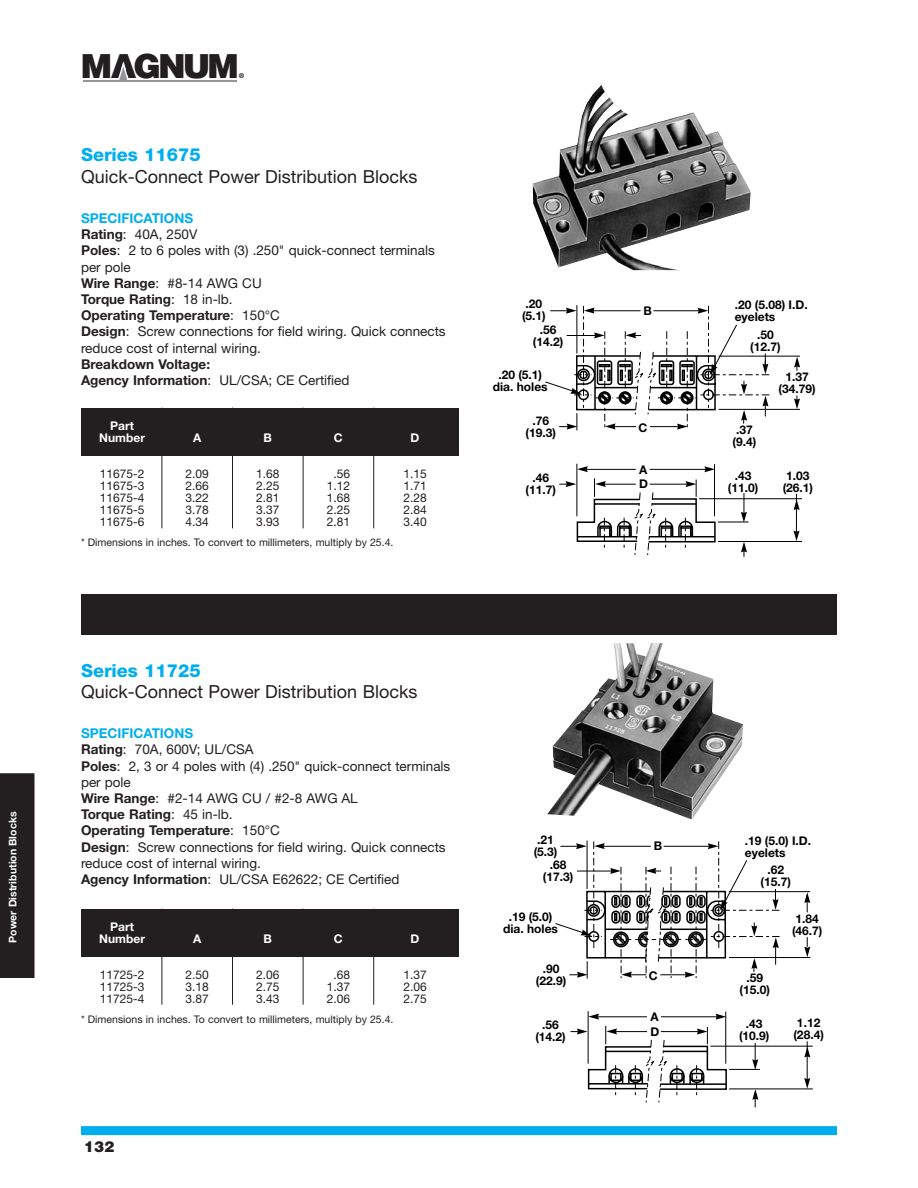
<style>
.page{position:relative;width:918px;height:1188px;background:#fff}
.page>*{position:absolute;margin:0;border:0;box-sizing:border-box;transform-origin:0 0}
.t1{font:900 33.15px "Helvetica";letter-spacing:-.09em;color:#231f20}
.t2{font:18px "Helvetica Neue";color:#231f20}
.t3{font:800 18px "Helvetica Neue";color:#00aeef}
.t4{font:900 15px "Helvetica";color:#231f20}
.t5{font:13.5px/16.2px "Helvetica Neue";color:#231f20}
.t6{font:700 13.5px/16.2px "Helvetica Neue";color:#231f20}
.t7{font:700 12px/12px "Helvetica Neue";color:#000;text-align:center}
.t8{font:12px/12px "Helvetica Neue";color:#231f20;text-align:justify}
.t9{font:700 12px/12px "Helvetica Neue";color:#fff;text-align:center}
.t10{font:10.5px "Helvetica Neue";color:#231f20}
.t11{font:700 10.5px "Helvetica Neue";color:#fff}
.t12{font:700 6.6px "Helvetica";color:#231f20}
.s1{font-weight:700;color:#00aeef}
.s2{font-weight:700}
.s3{font-weight:400}
</style>
<div class="page">
<div style="left:81px;top:1126px;width:756px;height:9px;background:#00aeef"></div>
<svg style="left:119px;top:67px;width:9px;height:13px"></svg>
<hr style="left:83px;top:80px;width:154px;height:2px;background:#939598">
<div style="left:0;top:773px;width:35px;height:205px;background:#231f20"></div>
<div style="left:81px;top:408px;width:378px;height:48px;background:#231f20"></div>
<hr style="left:162px;top:408px;width:1px;height:120px;background:#231f20">
<hr style="left:232px;top:408px;width:1px;height:120px;background:#231f20">
<hr style="left:303px;top:408px;width:1px;height:120px;background:#231f20">
<hr style="left:373px;top:408px;width:1px;height:120px;background:#231f20">
<div style="left:81px;top:594px;width:756px;height:41px;background:#231f20"></div>
<div style="left:81px;top:909px;width:378px;height:48px;background:#231f20"></div>
<hr style="left:162px;top:909px;width:1px;height:96px;background:#231f20">
<hr style="left:232px;top:909px;width:1px;height:96px;background:#231f20">
<hr style="left:303px;top:909px;width:1px;height:96px;background:#231f20">
<hr style="left:373px;top:909px;width:1px;height:96px;background:#231f20">
<img style="left:533px;top:85px;width:218px;height:185px">
<hr style="left:577px;top:305px;width:1px;height:49px;background:#000">
<hr style="left:719px;top:356px;width:81px;height:1px;background:#000">
<hr style="left:719px;top:409px;width:81px;height:1px;background:#000">
<hr style="left:699px;top:498px;width:103px;height:1px;background:#000">
<hr style="left:718px;top:541px;width:84px;height:1px;background:#000">
<svg style="left:794px;top:357px;width:6px;height:14px"></svg>
<svg style="left:794px;top:396px;width:6px;height:13px"></svg>
<svg style="left:794px;top:499px;width:6px;height:11px"></svg>
<svg style="left:794px;top:531px;width:6px;height:10px"></svg>
<hr style="left:796px;top:494px;width:1px;height:43px;background:#000">
<svg style="left:545px;top:306px;width:224px;height:251px"></svg>
<hr style="left:653px;top:310px;width:51px;height:1px;background:#000">
<hr style="left:714px;top:464px;width:1px;height:52px;background:#000">
<img style="left:547px;top:643px;width:196px;height:177px">
<hr style="left:729px;top:891px;width:81px;height:1px;background:#000">
<hr style="left:729px;top:957px;width:81px;height:1px;background:#000">
<hr style="left:710px;top:1046px;width:103px;height:1px;background:#000">
<hr style="left:729px;top:1089px;width:84px;height:1px;background:#000">
<svg style="left:804px;top:892px;width:6px;height:20px"></svg>
<svg style="left:804px;top:937px;width:6px;height:20px"></svg>
<svg style="left:804px;top:1047px;width:6px;height:10px"></svg>
<svg style="left:804px;top:1078px;width:6px;height:11px"></svg>
<hr style="left:807px;top:1041px;width:1px;height:44px;background:#000">
<svg style="left:555px;top:841px;width:225px;height:266px"></svg>
<p class="t11" style="left:9px;top:943px;width:132px;rotate:-90deg">Power Distribution Blocks</p>
<h1 class="t1" style="left:81px;top:54px;width:159px">MAGNUM</h1>
<p class="t12" style="left:239px;top:74px;width:6px">®</p>
<h2 class="t3" style="left:81px;top:148px;width:121px">Series 11675</h2>
<h2 class="t2" style="left:81px;top:170px;width:338px">Quick-Connect Power Distribution Blocks</h2>
<p class="t5" style="left:81px;top:211px;width:366px"><span class="s1">SPECIFICATIONS<br></span><span class="s2">Rating</span>: 40A, 250V<br><span class="s2">Poles</span>: 2 to 6 poles with (3) .250" quick-connect terminals per pole<br><span class="s2">Wire Range</span>: #8-14 AWG CU<br><span class="s2">Torque Rating</span>: 18 in-lb.<br><span class="s2">Operating Temperature</span>: 150°C<br><span class="s2">Design</span>: Screw connections for field wiring. Quick connects reduce cost of internal wiring.</p>
<p class="t6" style="left:81px;top:357px;width:270px">Breakdown Voltage:<br>Agency Information<span class="s3">: UL/CSA; CE Certified</span></p>
<p class="t9" style="left:99px;top:420px;width:47px">Part<br>Number</p>
<p class="t8" style="left:100px;top:469px;width:46px">11675-2<br>11675-3<br>11675-4<br>11675-5<br>11675-6</p>
<p class="t9" style="left:193px;top:432px;width:10px">A</p>
<p class="t8" style="left:186px;top:469px;width:25px">2.09<br>2.66<br>3.22<br>3.78<br>4.34</p>
<p class="t9" style="left:264px;top:432px;width:10px">B</p>
<p class="t8" style="left:256px;top:469px;width:25px">1.68<br>2.25<br>2.81<br>3.37<br>3.93</p>
<p class="t9" style="left:334px;top:432px;width:10px">C</p>
<p class="t8" style="left:327px;top:469px;width:25px;text-align:center">.56<br>1.12<br>1.68<br>2.25<br>2.81</p>
<p class="t10" style="left:81px;top:539px;width:314px">* Dimensions in inches. To convert to millimeters, multiply by 25.4.</p>
<p class="t9" style="left:411px;top:432px;width:10px">D</p>
<p class="t8" style="left:403px;top:469px;width:25px">1.15<br>1.71<br>2.28<br>2.84<br>3.40</p>
<p class="t7" style="left:522px;top:299px;width:25px;text-align:left">.20 (5.1)</p>
<p class="t7" style="left:533px;top:324px;width:32px">.56 (14.2)</p>
<p class="t7" style="left:493px;top:370px;width:56px">.20 (5.1) dia. holes</p>
<p class="t7" style="left:526px;top:416px;width:32px">.76 (19.3)</p>
<p class="t7" style="left:526px;top:473px;width:32px">.46 (11.7)</p>
<h2 class="t3" style="left:81px;top:664px;width:121px">Series 11725</h2>
<h2 class="t2" style="left:81px;top:685px;width:338px">Quick-Connect Power Distribution Blocks</h2>
<p class="t5" style="left:81px;top:727px;width:371px"><span class="s1">SPECIFICATIONS<br></span><span class="s2">Rating</span>: 70A, 600V; UL/CSA<br><span class="s2">Poles</span>: 2, 3 or 4 poles with (4) .250" quick-connect terminals per pole<br><span class="s2">Wire Range</span>: #2-14 AWG CU / #2-8 AWG AL<br><span class="s2">Torque Rating</span>: 45 in-lb.<br><span class="s2">Operating Temperature</span>: 150°C<br><span class="s2">Design</span>: Screw connections for field wiring. Quick connects reduce cost of internal wiring.<br><span class="s2">Agency Information</span>: UL/CSA E62622; CE Certified</p>
<p class="t9" style="left:99px;top:921px;width:47px">Part<br>Number</p>
<p class="t8" style="left:100px;top:970px;width:46px">11725-2<br>11725-3<br>11725-4</p>
<p class="t9" style="left:193px;top:933px;width:10px">A</p>
<p class="t8" style="left:186px;top:970px;width:25px">2.50<br>3.18<br>3.87</p>
<p class="t9" style="left:264px;top:933px;width:10px">B</p>
<p class="t8" style="left:256px;top:970px;width:25px">2.06<br>2.75<br>3.43</p>
<p class="t9" style="left:334px;top:933px;width:10px">C</p>
<p class="t8" style="left:327px;top:970px;width:25px;text-align:center">.68<br>1.37<br>2.06</p>
<p class="t10" style="left:81px;top:1016px;width:314px">* Dimensions in inches. To convert to millimeters, multiply by 25.4.</p>
<p class="t9" style="left:411px;top:933px;width:10px">D</p>
<p class="t8" style="left:403px;top:970px;width:25px">1.37<br>2.06<br>2.75</p>
<p class="t4" style="left:84px;top:1141px;width:32px">132</p>
<p class="t7" style="left:534px;top:834px;width:25px;text-align:left">.21 (5.3)</p>
<p class="t7" style="left:543px;top:860px;width:32px">.68 (17.3)</p>
<p class="t7" style="left:503px;top:912px;width:56px">.19 (5.0) dia. holes</p>
<p class="t7" style="left:536px;top:964px;width:32px">.90 (22.9)</p>
<p class="t7" style="left:535px;top:1020px;width:32px">.56 (14.2)</p>
<p class="t7" style="left:644px;top:306px;width:10px">B</p>
<p class="t7" style="left:638px;top:423px;width:10px">C</p>
<p class="t7" style="left:639px;top:464px;width:10px">A</p>
<p class="t7" style="left:639px;top:479px;width:10px">D</p>
<p class="t7" style="left:654px;top:841px;width:10px">B</p>
<p class="t7" style="left:649px;top:971px;width:10px">C</p>
<p class="t7" style="left:650px;top:1012px;width:10px">A</p>
<p class="t7" style="left:650px;top:1026px;width:10px">D</p>
<p class="t7" style="left:735px;top:300px;width:74px;text-align:left">.20 (5.08) I.D. eyelets</p>
<p class="t7" style="left:750px;top:330px;width:32px">.50 (12.7)</p>
<p class="t7" style="left:778px;top:372px;width:39px">1.37 (34.79)</p>
<p class="t7" style="left:733px;top:425px;width:25px;text-align:left">.37 (9.4)</p>
<p class="t7" style="left:728px;top:471px;width:32px">.43 (11.0)</p>
<p class="t7" style="left:783px;top:471px;width:32px;text-align:left">1.03 (26.1)</p>
<p class="t7" style="left:745px;top:835px;width:68px;text-align:left">.19 (5.0) I.D. eyelets</p>
<p class="t7" style="left:760px;top:865px;width:32px">.62 (15.7)</p>
<p class="t7" style="left:740px;top:973px;width:32px">.59 (15.0)</p>
<p class="t7" style="left:792px;top:913px;width:32px;text-align:left">1.84 (46.7)</p>
<p class="t7" style="left:739px;top:1018px;width:32px">.43 (10.9)</p>
<p class="t7" style="left:793px;top:1018px;width:32px;text-align:left">1.12 (28.4)</p>
</div>
